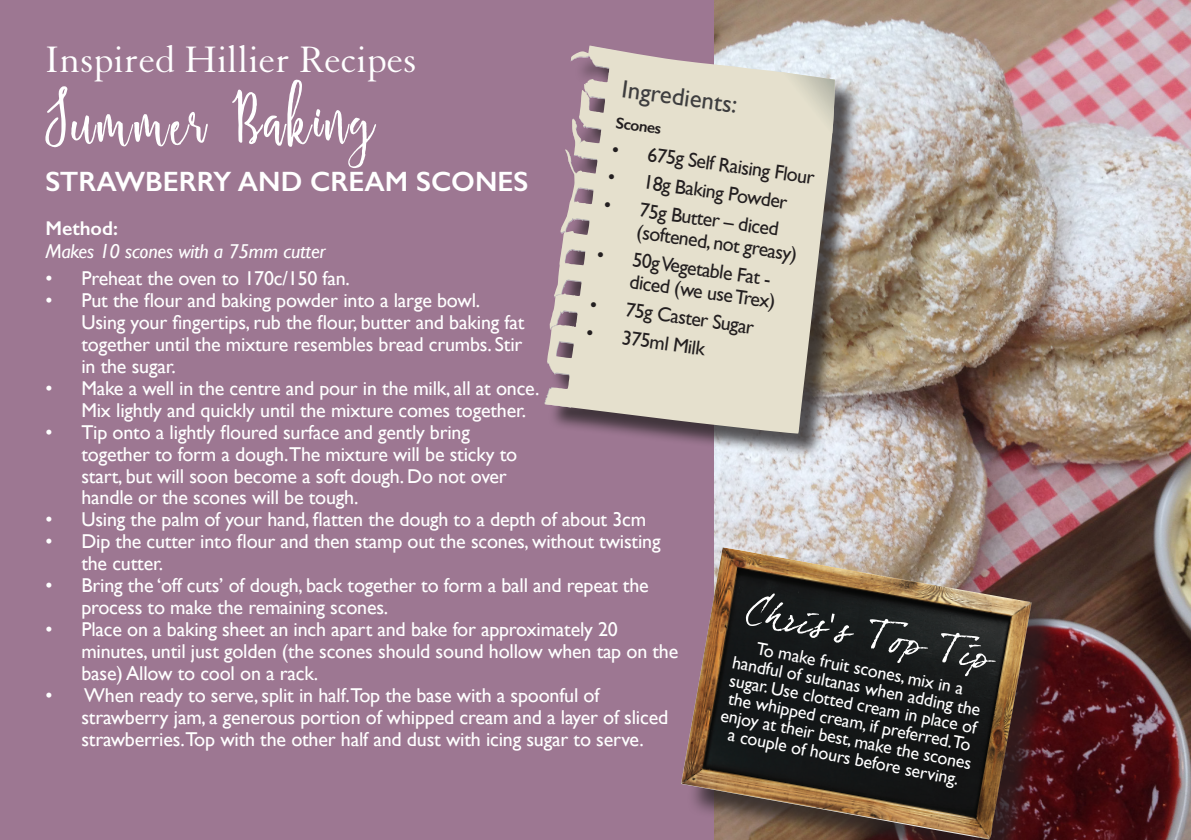
<style>
.page{position:relative;width:1191px;height:840px;background:#fff}
.page>*{position:absolute;margin:0;border:0;box-sizing:border-box;transform-origin:0 0}
.t1{font:94.2px "Shellahera Script Demo";letter-spacing:.03em;color:#fff}
.t2{font:40px "Granjon";color:#fff}
.t3{font:600 28px "Gill Sans";color:#fff}
.t4{font:25px "Gill Sans";color:#3e3e3f}
.t5{font:20px/22px "Gill Sans";letter-spacing:-.01em;color:#fff}
.t6{font:20px/22px "Gill Sans";color:#231f20}
.t7{font:italic 20px "Gill Sans";letter-spacing:-.01em;color:#fff}
.t8{font:600 20px "Gill Sans";color:#fff}
.t9{font:18px/18px "Gill Sans";color:#fff;text-align:center}
.t10{font:600 16px "Gill Sans";color:#231f20}
</style>
<div class="page">
<div style="left:0;top:0;width:720px;height:839px;background:#9d7792"></div>
<img style="left:714px;top:0;width:477px;height:839px">
<div style="left:686px;top:552px;width:376px;height:287px;background:#231f20;opacity:.75"></div>
<img style="left:681px;top:547px;width:350px;height:292px">
<svg style="left:745px;top:593px;width:250px;height:83px;background:#303230"></svg>
<svg style="left:544px;top:31px;width:314px;height:433px;background:#cac0b7"></svg>
<p class="t2" style="left:45px;top:38px;width:372px">Inspired Hillier Recipes</p>
<p class="t1" style="left:45px;top:73px;width:330px">Summer Baking</p>
<p class="t3" style="left:45px;top:165px;width:484px">STRAWBERRY AND CREAM SCONES</p>
<p class="t8" style="left:45px;top:216px;width:74px">Method:</p>
<p class="t5" style="left:45px;top:267px;width:306px">• Preheat the oven to 170c/150 fan.</p>
<p class="t5" style="left:81px;top:289px;width:444px;text-indent:-36px">• Put the flour and baking powder into a large bowl.<br>Using your fingertips, rub the flour, butter and baking fat together until the mixture resembles bread crumbs. Stir in the sugar.</p>
<p class="t5" style="left:81px;top:377px;width:459px;text-indent:-36px">• Make a well in the centre and pour in the milk, all at once.<br>Mix lightly and quickly until the mixture comes together.</p>
<p class="t5" style="left:81px;top:421px;width:437px;text-indent:-36px">• Tip onto a lightly floured surface and gently bring together to form a dough.The mixture will be sticky to start, but will soon become a soft dough. Do not over</p>
<p class="t7" style="left:45px;top:239px;width:282px">Makes 10 scones with a 75mm cutter</p>
<p class="t4" style="left:624px;top:74px;width:118px;rotate:8deg">Ingredients:</p>
<p class="t10" style="left:617px;top:113px;width:48px;rotate:8deg">Scones</p>
<p class="t6" style="left:613px;top:138px;width:206px;rotate:8deg">• 675g Self Raising Flour</p>
<p class="t6" style="left:609px;top:165px;width:182px;rotate:8deg">• 18g Baking Powder</p>
<p class="t6" style="left:641px;top:198px;width:163px;text-indent:-36px;rotate:8deg">• 75g Butter – diced (softened, not greasy)</p>
<p class="t6" style="left:634px;top:248px;width:148px;text-indent:-36px;rotate:8deg">• 50g Vegetable Fat - diced (we use Trex)</p>
<p class="t6" style="left:592px;top:293px;width:167px;rotate:8deg">• 75g Caster Sugar</p>
<p class="t6" style="left:588px;top:321px;width:121px;rotate:8deg">• 375ml Milk</p>
<p class="t5" style="left:81px;top:486px;width:278px">handle or the scones will be tough.</p>
<p class="t5" style="left:45px;top:508px;width:602px">• Using the palm of your hand, flatten the dough to a depth of about 3cm</p>
<p class="t5" style="left:81px;top:530px;width:580px;text-indent:-36px">• Dip the cutter into flour and then stamp out the scones, without twisting the cutter.</p>
<p class="t5" style="left:81px;top:574px;width:569px;text-indent:-36px">• Bring the ‘off cuts’ of dough, back together to form a ball and repeat the process to make the remaining scones.</p>
<p class="t5" style="left:81px;top:618px;width:598px;text-indent:-36px">• Place on a baking sheet an inch apart and bake for approximately 20 minutes, until just golden (the scones should sound hollow when tap on the base) Allow to cool on a rack.</p>
<p class="t5" style="left:81px;top:684px;width:588px;text-indent:-36px">• When ready to serve, split in half.Top the base with a spoonful of strawberry jam, a generous portion of whipped cream and a layer of sliced strawberries.Top with the other half and dust with icing sugar to serve.</p>
<p class="t9" style="left:736px;top:634px;width:256px;rotate:11deg">To make fruit scones, mix in a handful of sultanas when adding the sugar. Use clotted cream in place of the whipped cream, if preferred.To enjoy at their best, make the scones a couple of hours before serving.</p>
</div>
